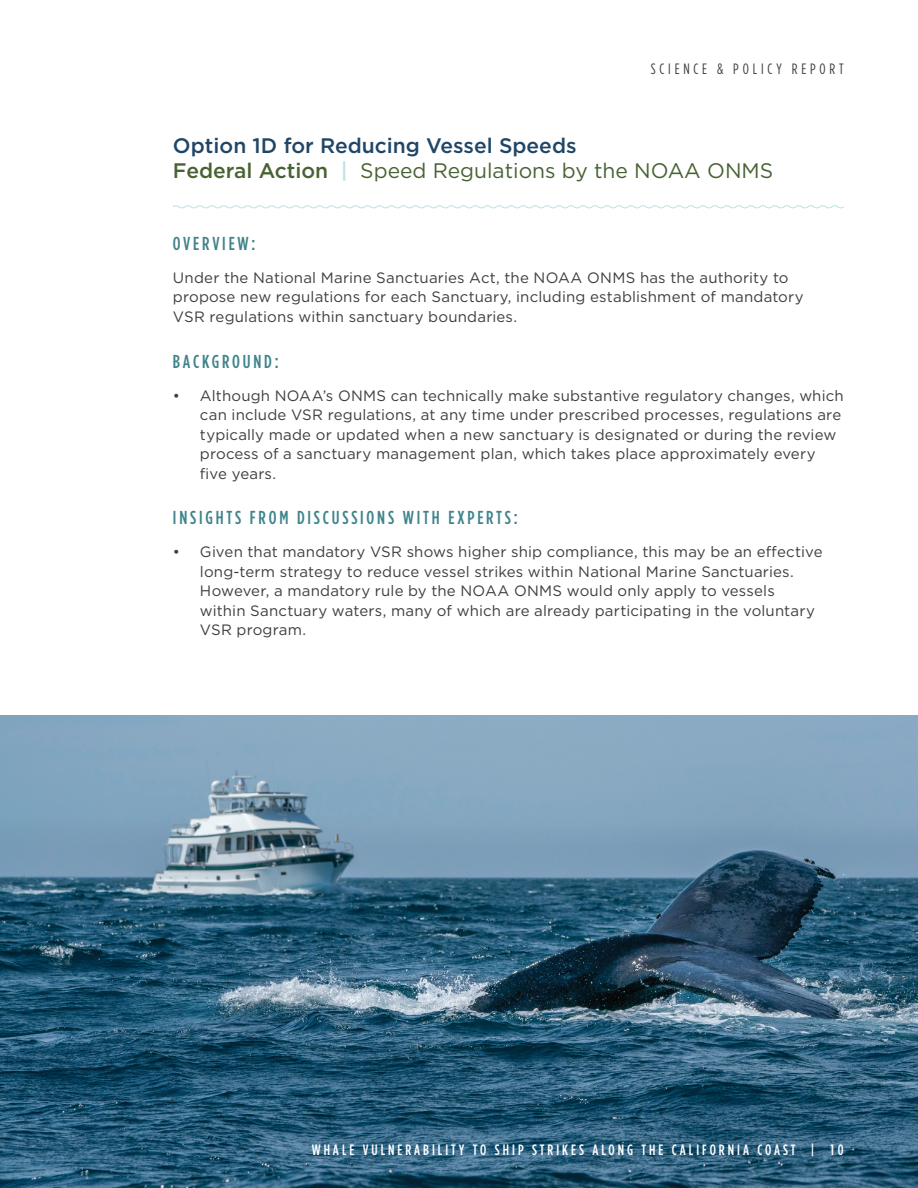
<style>
.page{position:relative;width:918px;height:1188px;background:#fff}
.page>*{position:absolute;margin:0;border:0;box-sizing:border-box;transform-origin:0 0}
.t1{font:500 21px/25.5px "Gotham";color:#1f4666}
.t2{font:500 18.75px "Gotham Condensed";letter-spacing:.15em;color:#3e848a}
.t3{font:15px/19.5px "Gotham";letter-spacing:.01em;color:#3e3e3f}
.t4{font:500 15px "Gotham Condensed";letter-spacing:.2em;color:#fff}
.t5{font:15px "Gotham Condensed";letter-spacing:.255em;color:#3e3e3f}
.s1{color:#486233}
.s2{color:#bbe2e4}
.s3{font-weight:400;color:#486233}
</style>
<div class="page">
<img style="left:0;top:716px;width:918px;height:472px">
<svg style="left:173px;top:205px;width:671px;height:4px"></svg>
<p class="t5" style="left:651px;top:60px;width:194px">SCIENCE &amp; POLICY REPORT</p>
<h1 class="t1" style="left:173px;top:132px;width:602px">Option 1D for Reducing Vessel Speeds<br><span class="s1">Federal Action</span> <span class="s2">|</span> <span class="s3">Speed Regulations by the NOAA ONMS</span></h1>
<p class="t2" style="left:173px;top:233px;width:84px">OVERVIEW:</p>
<p class="t3" style="left:173px;top:268px;width:632px">Under the National Marine Sanctuaries Act, the NOAA ONMS has the authority to propose new regulations for each Sanctuary, including establishment of mandatory<br>VSR regulations within sanctuary boundaries.</p>
<p class="t2" style="left:173px;top:350px;width:107px">BACKGROUND:</p>
<p class="t3" style="left:200px;top:385px;width:645px;text-indent:-27px">• Although NOAA’s ONMS can technically make substantive regulatory changes, which can include VSR regulations, at any time under prescribed processes, regulations are typically made or updated when a new sanctuary is designated or during the review process of a sanctuary management plan, which takes place approximately every five years.</p>
<p class="t2" style="left:173px;top:507px;width:346px">INSIGHTS FROM DISCUSSIONS WITH EXPERTS:</p>
<p class="t3" style="left:200px;top:542px;width:624px;text-indent:-27px">• Given that mandatory VSR shows higher ship compliance, this may be an effective long-term strategy to reduce vessel strikes within National Marine Sanctuaries.<br>However, a mandatory rule by the NOAA ONMS would only apply to vessels within Sanctuary waters, many of which are already participating in the voluntary VSR program.</p>
<p class="t4" style="left:312px;top:1141px;width:534px">WHALE VULNERABILITY TO SHIP STRIKES ALONG THE CALIFORNIA COAST | 10</p>
</div>
